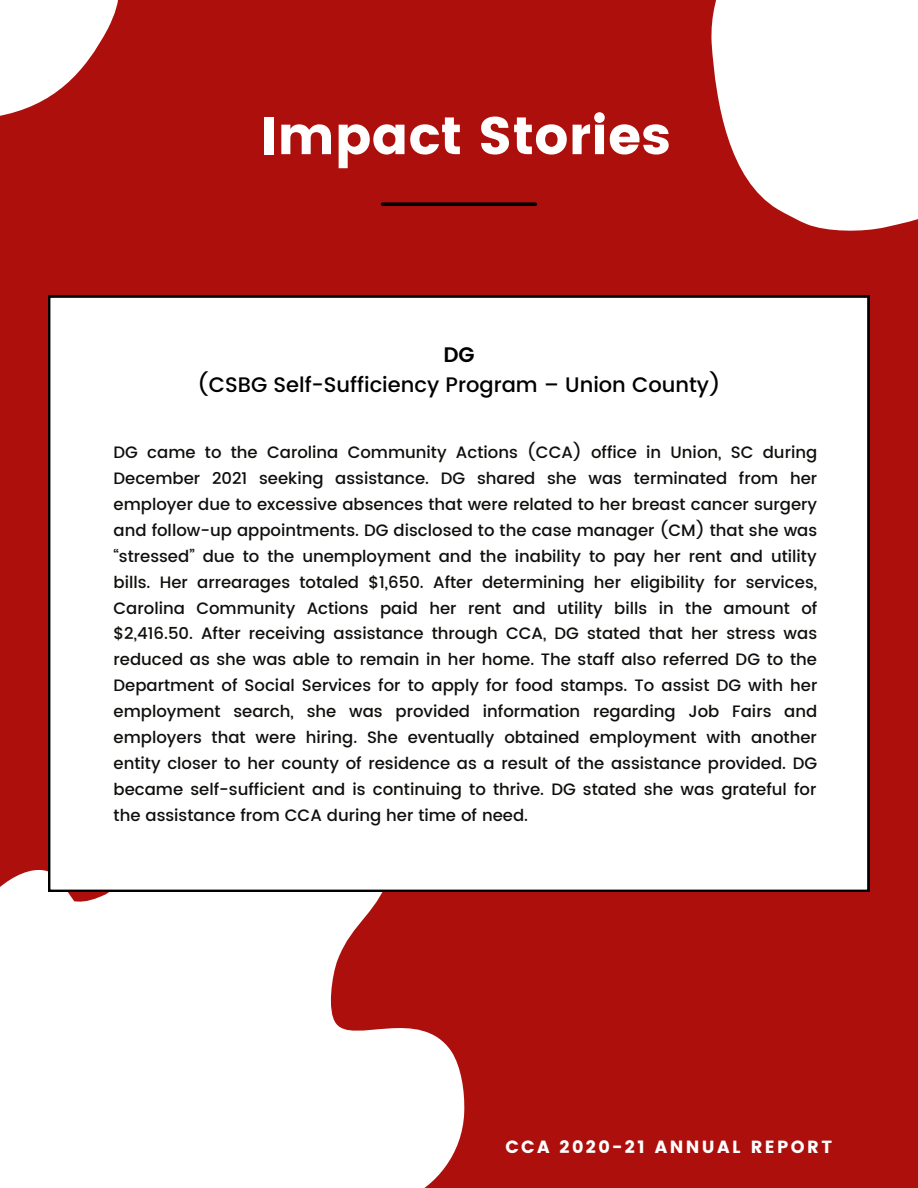
<style>
.page{position:relative;width:918px;height:1188px;background:#ad100c}
.page>*{position:absolute;margin:0;border:0;box-sizing:border-box;transform-origin:0 0}
.t1{font:52.8px "Poppins";color:#fff}
.t2{font:500 21px "Poppins";color:#000}
.t3{font:600 21px "Poppins";color:#000}
.t4{font:17.55px "Poppins";letter-spacing:.135em;color:#fff}
.t5{font:500 16.5px/25.8px "Poppins";color:#100f0d;text-align:justify}
</style>
<div class="page">
<svg style="left:383px;top:202px;width:153px;height:4px"></svg>
<svg style="left:0;top:870px;width:465px;height:318px;fill:#fff"></svg>
<div style="left:48px;top:296px;width:821px;height:596px;background:#fff"></div>
<svg style="left:711px;top:0;width:207px;height:231px;fill:#fff"></svg>
<svg style="left:0;top:0;width:118px;height:116px"></svg>
<h1 class="t1" style="left:260px;top:105px;width:412px">Impact Stories</h1>
<p class="t3" style="left:443px;top:343px;width:33px">DG</p>
<p class="t2" style="left:198px;top:372px;width:524px">(CSBG Self-Sufficiency Program – Union County)</p>
<p class="t5" style="left:114px;top:440px;width:705px">DG came to the Carolina Community Actions (CCA) office in Union, SC during December 2021 seeking assistance. DG shared she was terminated from her employer due to excessive absences that were related to her breast cancer surgery and follow-up appointments. DG disclosed to the case manager (CM) that she was “stressed” due to the unemployment and the inability to pay her rent and utility bills. Her arrearages totaled $1,650. After determining her eligibility for services, Carolina Community Actions paid her rent and utility bills in the amount of $2,416.50. After receiving assistance through CCA, DG stated that her stress was reduced as she was able to remain in her home. The staff also referred DG to the Department of Social Services for to apply for food stamps. To assist DG with her employment search, she was provided information regarding Job Fairs and employers that were hiring. She eventually obtained employment with another entity closer to her county of residence as a result of the assistance provided. DG became self-sufficient and is continuing to thrive. DG stated she was grateful for the assistance from CCA during her time of need.</p>
<p class="t4" style="left:505px;top:1137px;width:328px">CCA 2020-21 ANNUAL REPORT</p>
</div>
